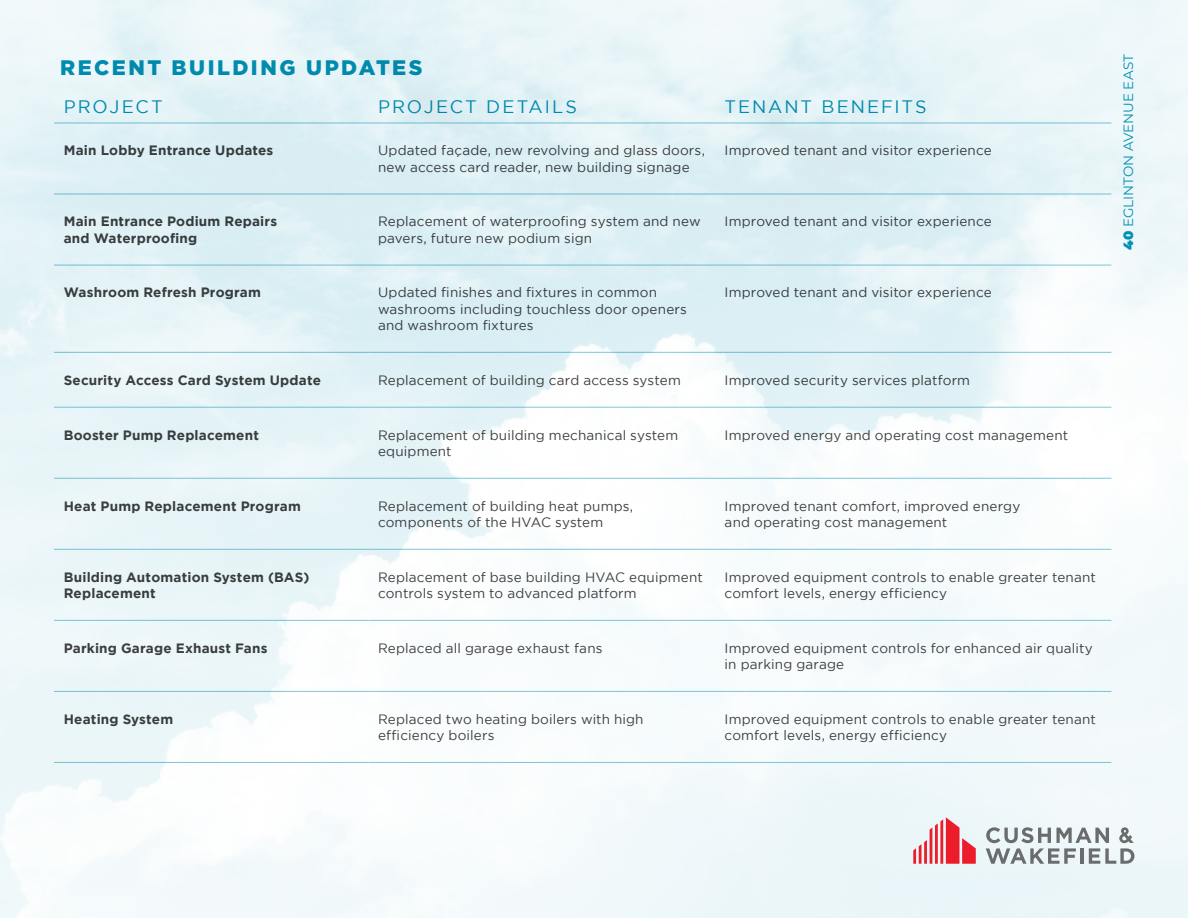
<style>
.page{position:relative;width:1188px;height:918px;background:#fff}
.page>*{position:absolute;margin:0;border:0;box-sizing:border-box;transform-origin:0 0}
.t1{font:900 21px "Gotham";letter-spacing:.12em;color:#0091b3}
.t2{font:18px "Gotham";letter-spacing:.105em;color:#0091b3}
.t3{font:13.5px/16.2px "Gotham";letter-spacing:.01em;color:#404040}
.t4{font:700 13.5px/16.2px "Gotham";letter-spacing:.015em;color:#404040}
.t5{font:13.5px "Montserrat";color:#0091b3}
.s1{font-weight:900}
</style>
<div class="page">
<hr style="left:54px;top:123px;width:314px;height:1px;background:#80c8d9">
<hr style="left:368px;top:123px;width:347px;height:1px;background:#80c8d9">
<hr style="left:715px;top:123px;width:396px;height:1px;background:#80c8d9">
<hr style="left:54px;top:194px;width:314px;height:1px;background:#80c8d9">
<hr style="left:368px;top:194px;width:347px;height:1px;background:#80c8d9">
<hr style="left:715px;top:194px;width:396px;height:1px;background:#80c8d9">
<hr style="left:54px;top:265px;width:314px;height:1px;background:#80c8d9">
<hr style="left:368px;top:265px;width:347px;height:1px;background:#80c8d9">
<hr style="left:715px;top:265px;width:396px;height:1px;background:#80c8d9">
<hr style="left:54px;top:352px;width:314px;height:1px;background:#80c8d9">
<hr style="left:368px;top:352px;width:347px;height:1px;background:#80c8d9">
<hr style="left:715px;top:352px;width:396px;height:1px;background:#80c8d9">
<hr style="left:54px;top:407px;width:314px;height:1px;background:#80c8d9">
<hr style="left:368px;top:407px;width:347px;height:1px;background:#80c8d9">
<hr style="left:715px;top:407px;width:396px;height:1px;background:#80c8d9">
<hr style="left:54px;top:478px;width:314px;height:1px;background:#80c8d9">
<hr style="left:368px;top:478px;width:347px;height:1px;background:#80c8d9">
<hr style="left:715px;top:478px;width:396px;height:1px;background:#80c8d9">
<hr style="left:54px;top:549px;width:314px;height:1px;background:#80c8d9">
<hr style="left:368px;top:549px;width:347px;height:1px;background:#80c8d9">
<hr style="left:715px;top:549px;width:396px;height:1px;background:#80c8d9">
<hr style="left:54px;top:620px;width:314px;height:1px;background:#80c8d9">
<hr style="left:368px;top:620px;width:347px;height:1px;background:#80c8d9">
<hr style="left:715px;top:620px;width:396px;height:1px;background:#80c8d9">
<hr style="left:54px;top:691px;width:314px;height:1px;background:#80c8d9">
<hr style="left:368px;top:691px;width:347px;height:1px;background:#80c8d9">
<hr style="left:715px;top:691px;width:396px;height:1px;background:#80c8d9">
<hr style="left:54px;top:762px;width:314px;height:1px;background:#80c8d9">
<hr style="left:368px;top:762px;width:347px;height:1px;background:#80c8d9">
<hr style="left:715px;top:762px;width:396px;height:1px;background:#80c8d9">
<svg style="left:913px;top:817px;width:63px;height:47px;background:#ec949c"></svg>
<svg style="left:986px;top:827px;width:148px;height:37px"></svg>
<h1 class="t1" style="left:60px;top:56px;width:364px">RECENT BUILDING UPDATES</h1>
<h2 class="t2" style="left:64px;top:97px;width:100px">PROJECT</h2>
<h2 class="t2" style="left:378px;top:97px;width:200px">PROJECT DETAILS</h2>
<h2 class="t2" style="left:725px;top:97px;width:203px">TENANT BENEFITS</h2>
<p class="t4" style="left:64px;top:142px;width:211px">Main Lobby Entrance Updates</p>
<p class="t3" style="left:378px;top:142px;width:328px">Updated façade, new revolving and glass doors, new access card reader, new building signage</p>
<p class="t3" style="left:725px;top:142px;width:269px">Improved tenant and visitor experience</p>
<p class="t4" style="left:64px;top:213px;width:215px">Main Entrance Podium Repairs and Waterproofing</p>
<p class="t3" style="left:378px;top:213px;width:324px">Replacement of waterproofing system and new pavers, future new podium sign</p>
<p class="t3" style="left:725px;top:213px;width:269px">Improved tenant and visitor experience</p>
<p class="t4" style="left:64px;top:284px;width:199px">Washroom Refresh Program</p>
<p class="t3" style="left:378px;top:284px;width:310px">Updated finishes and fixtures in common washrooms including touchless door openers and washroom fixtures</p>
<p class="t3" style="left:725px;top:284px;width:269px">Improved tenant and visitor experience</p>
<p class="t4" style="left:64px;top:371px;width:259px">Security Access Card System Update</p>
<p class="t3" style="left:378px;top:372px;width:304px">Replacement of building card access system</p>
<p class="t3" style="left:725px;top:372px;width:247px">Improved security services platform</p>
<p class="t4" style="left:64px;top:426px;width:197px">Booster Pump Replacement</p>
<p class="t3" style="left:378px;top:426px;width:302px">Replacement of building mechanical system equipment</p>
<p class="t3" style="left:725px;top:426px;width:345px">Improved energy and operating cost management</p>
<p class="t4" style="left:64px;top:497px;width:239px">Heat Pump Replacement Program</p>
<p class="t3" style="left:378px;top:497px;width:257px">Replacement of building heat pumps, components of the HVAC system</p>
<p class="t3" style="left:725px;top:497px;width:297px">Improved tenant comfort, improved energy and operating cost management</p>
<p class="t4" style="left:64px;top:568px;width:247px">Building Automation System (BAS)<br>Replacement</p>
<p class="t3" style="left:378px;top:569px;width:326px">Replacement of base building HVAC equipment controls system to advanced platform</p>
<p class="t3" style="left:725px;top:569px;width:373px">Improved equipment controls to enable greater tenant comfort levels, energy efficiency</p>
<p class="t4" style="left:64px;top:639px;width:205px">Parking Garage Exhaust Fans</p>
<p class="t3" style="left:378px;top:640px;width:226px">Replaced all garage exhaust fans</p>
<p class="t3" style="left:725px;top:640px;width:370px">Improved equipment controls for enhanced air quality in parking garage</p>
<p class="t4" style="left:64px;top:711px;width:111px">Heating System</p>
<p class="t3" style="left:378px;top:711px;width:267px">Replaced two heating boilers with high efficiency boilers</p>
<p class="t3" style="left:725px;top:711px;width:373px">Improved equipment controls to enable greater tenant comfort levels, energy efficiency</p>
<p class="t5" style="left:1119px;top:250px;width:198px;rotate:-90deg"><span class="s1">40</span> EGLINTON AVENUE EAST</p>
</div>
